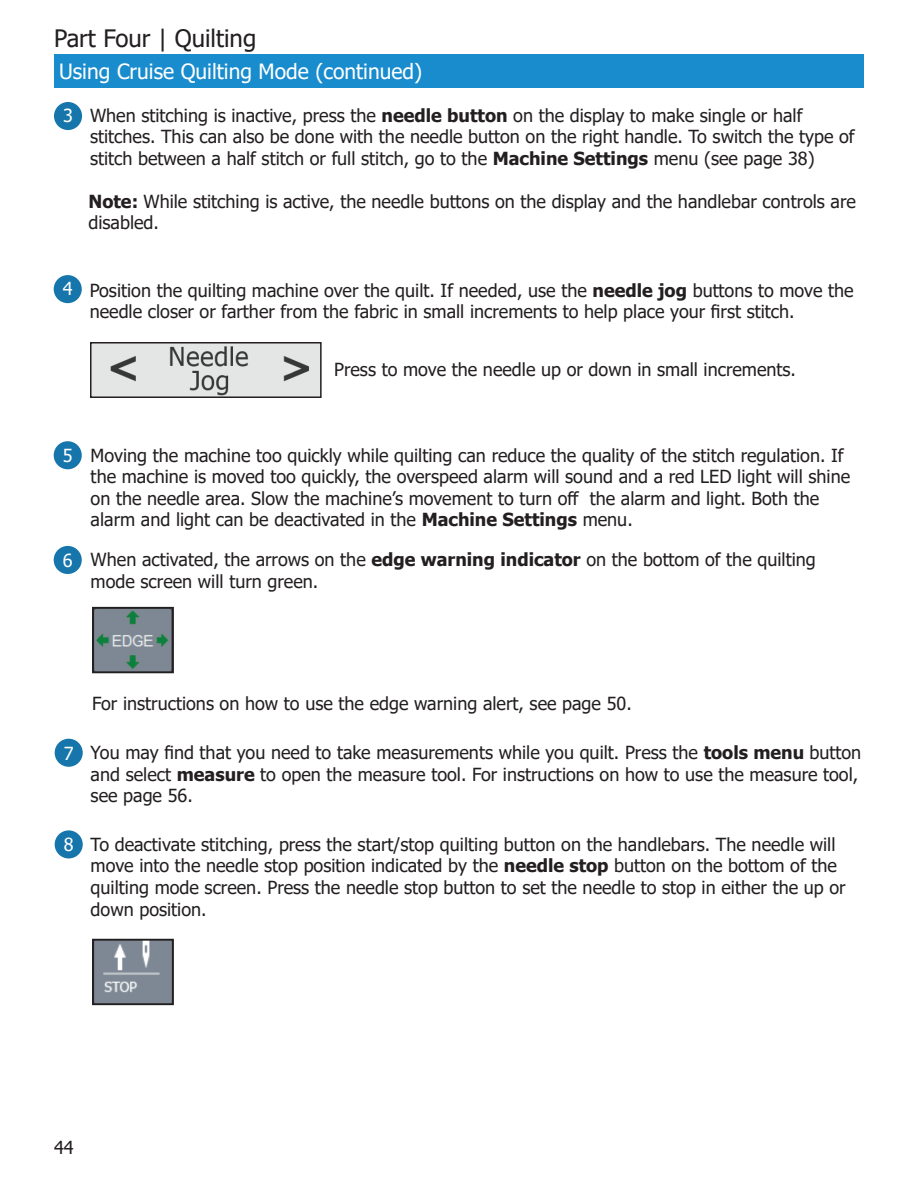
<style>
.page{position:relative;width:918px;height:1188px;background:#fff}
.page>*{position:absolute;margin:0;border:0;box-sizing:border-box;transform-origin:0 0}
.t1{font:24px "Tahoma";color:#231f20}
.t2{font:21px "Tahoma";color:#fff}
.t3{font:18px/21.6px "Tahoma";color:#231f20}
.t4{font:18px "Tahoma";color:#fff}
.s1{font-weight:700}
</style>
<div class="page">
<div style="left:54px;top:54px;width:810px;height:34px;background:#198ccd"></div>
<img style="left:95px;top:610px;width:76px;height:60px">
<div style="left:92px;top:607px;width:82px;height:66px;border:2px solid #231f20"></div>
<img style="left:95px;top:942px;width:76px;height:60px">
<div style="left:92px;top:939px;width:82px;height:66px;border:2px solid #231f20"></div>
<div style="left:54px;top:441px;width:28px;height:28px;background:#1675ab;border-radius:50%"></div>
<div style="left:55px;top:830px;width:28px;height:28px;background:#1675ab;border-radius:50%"></div>
<div style="left:54px;top:275px;width:28px;height:28px;background:#1675ab;border-radius:50%"></div>
<div style="left:55px;top:739px;width:28px;height:28px;background:#1675ab;border-radius:50%"></div>
<div style="left:54px;top:546px;width:28px;height:28px;background:#1675ab;border-radius:50%"></div>
<div style="left:54px;top:102px;width:28px;height:28px;background:#1675ab;border-radius:50%"></div>
<img style="left:93px;top:345px;width:226px;height:50px">
<svg style="left:286px;top:367px;width:7px;height:9px"></svg>
<img style="left:312px;top:362px;width:7px;height:17px">
<div style="left:90px;top:342px;width:232px;height:56px;border:2px solid #231f20"></div>
<h1 class="t1" style="left:54px;top:22px;width:204px">Part Four | Quilting</h1>
<p class="t2" style="left:59px;top:57px;width:365px">Using Cruise Quilting Mode (continued)</p>
<p class="t3" style="left:90px;top:105px;width:766px;text-indent:-27px">1. When stitching is inactive, press the <span class="s1">needle button</span> on the display to make single or half stitches. This can also be done with the needle button on the right handle. To switch the type of stitch between a half stitch or full stitch, go to the <span class="s1">Machine Settings</span> menu (see page 38)</p>
<p class="t3" style="left:89px;top:191px;width:769px"><span class="s1">Note:</span> While stitching is active, the needle buttons on the display and the handlebar controls are disabled.</p>
<p class="t4" style="left:63px;top:104px;width:11px">3</p>
<p class="t4" style="left:63px;top:277px;width:11px">4</p>
<p class="t3" style="left:90px;top:280px;width:766px;text-indent:-27px">1. Position the quilting machine over the quilt. If needed, use the <span class="s1">needle jog</span> buttons to move the needle closer or farther from the fabric in small increments to help place your first stitch.</p>
<p class="t3" style="left:285px;top:360px;width:513px">• Press to move the needle up or down in small increments.</p>
<p class="t3" style="left:91px;top:445px;width:761px;text-indent:-27px">1. Moving the machine too quickly while quilting can reduce the quality of the stitch regulation. If the machine is moved too quickly, the overspeed alarm will sound and a red LED light will shine on the needle area. Slow the machine’s movement to turn off the alarm and light. Both the alarm and light can be deactivated in the <span class="s1">Machine Settings</span> menu.</p>
<p class="t3" style="left:91px;top:550px;width:727px;text-indent:-27px">1. When activated, the arrows on the <span class="s1">edge warning indicator</span> on the bottom of the quilting mode screen will turn green.</p>
<p class="t4" style="left:63px;top:444px;width:11px">5</p>
<p class="t4" style="left:63px;top:548px;width:11px">6</p>
<p class="t3" style="left:92px;top:694px;width:541px">For instructions on how to use the edge warning alert, see page 50.</p>
<p class="t3" style="left:91px;top:743px;width:772px;text-indent:-27px">2. You may find that you need to take measurements while you quilt. Press the <span class="s1">tools menu</span> button and select <span class="s1">measure</span> to open the measure tool. For instructions on how to use the measure tool, see page 56.</p>
<p class="t3" style="left:91px;top:834px;width:757px;text-indent:-27px">3. To deactivate stitching, press the start/stop quilting button on the handlebars. The needle will move into the needle stop position indicated by the <span class="s1">needle stop</span> button on the bottom of the quilting mode screen. Press the needle stop button to set the needle to stop in either the up or down position.</p>
<p class="t4" style="left:64px;top:741px;width:11px">7</p>
<p class="t4" style="left:64px;top:833px;width:11px">8</p>
<p class="t3" style="left:54px;top:1138px;width:21px">44</p>
</div>
